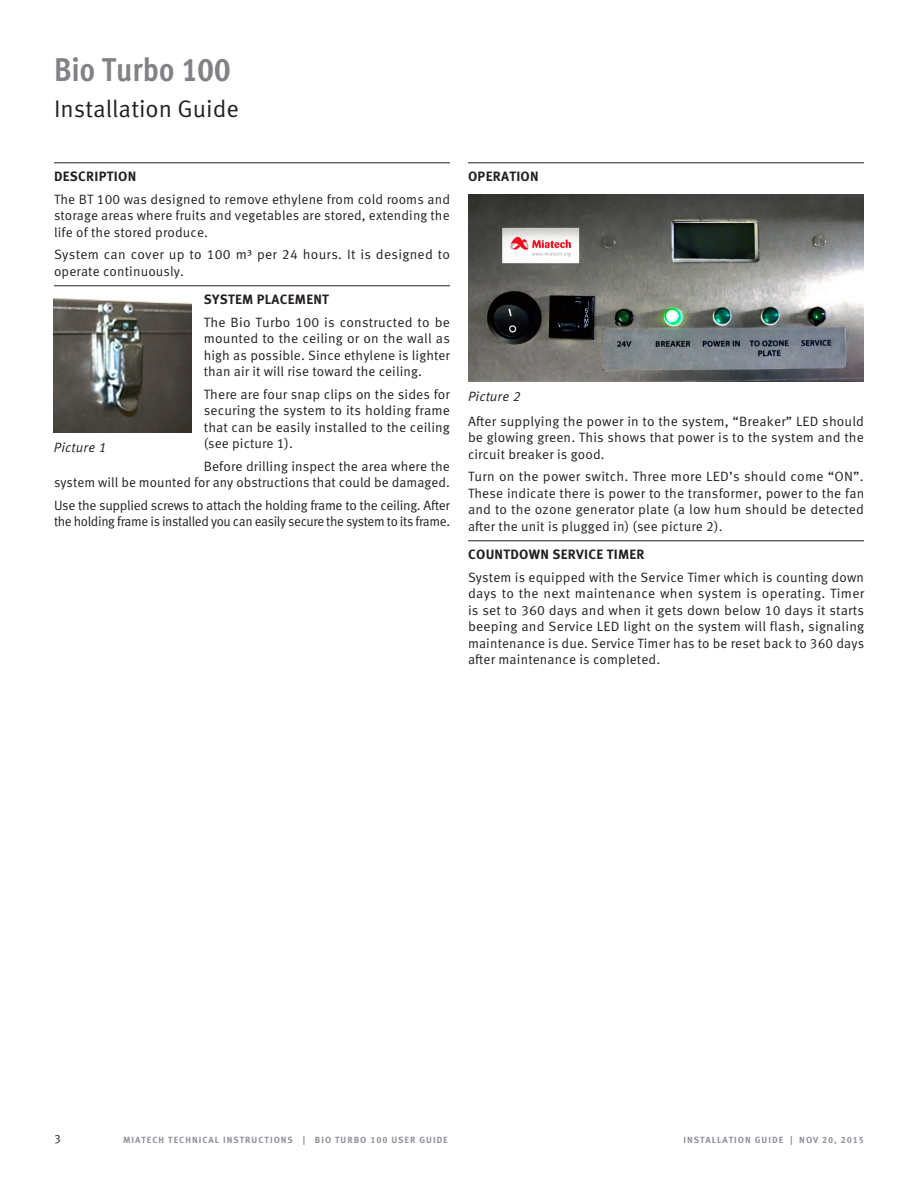
<style>
.page{position:relative;width:918px;height:1188px;background:#fff}
.page>*{position:absolute;margin:0;border:0;box-sizing:border-box;transform-origin:0 0}
.head_1{font:700 condensed 33px "Meta Pro";color:#808285}
.head_5{font:24px "Meta Pro Norm";color:#231f20}
.body_small{font:13.5px/16.5px "Meta Pro Norm";letter-spacing:.01em;color:#231f20;text-align:justify}
.body_small-2{font:13.5px/16.5px "Meta Pro Norm";letter-spacing:-.025em;color:#231f20}
.inst_guide_header{font:700 13.5px "Meta Pro";letter-spacing:.02em;color:#231f20}
.body_small-3{font:13.5px "Meta Pro Norm Ita";letter-spacing:.01em;color:#231f20}
.body{font:12px "Meta Pro Norm";color:#231f20}
.body-2{font:700 9px "Meta Pro";letter-spacing:.11em;color:#948f99}
</style>
<div class="page">
<hr style="left:54px;top:162px;width:396px;height:1px;background:#231f20">
<hr style="left:54px;top:285px;width:396px;height:1px;background:#231f20">
<hr style="left:468px;top:162px;width:396px;height:1px;background:#231f20">
<hr style="left:468px;top:540px;width:396px;height:1px;background:#231f20">
<img style="left:468px;top:194px;width:396px;height:187px">
<img style="left:54px;top:298px;width:138px;height:135px">
<p class="head_1" style="left:54px;top:44px;width:178px">Bio Turbo 100</p>
<p class="head_5" style="left:54px;top:91px;width:187px">Installation Guide</p>
<p class="inst_guide_header" style="left:54px;top:166px;width:49px">DESCRIPTION</p>
<p class="body_small" style="left:54px;top:190px;width:398px">The BT 100 was designed to remove ethylene from cold rooms and storage areas where fruits and vegetables are stored, extending the life of the stored produce.</p>
<p class="body_small" style="left:54px;top:245px;width:398px">System can cover up to 100 m³ per 24 hours. It is designed to operate continuously.</p>
<p class="inst_guide_header" style="left:204px;top:289px;width:111px">SYSTEM PLACEMENT</p>
<p class="body_small" style="left:204px;top:313px;width:248px">The Bio Turbo 100 is constructed to be mounted to the ceiling or on the wall as high as possible. Since ethylene is lighter than air it will rise toward the ceiling.</p>
<p class="body_small" style="left:204px;top:385px;width:248px">There are four snap clips on the sides for securing the system to its holding frame that can be easily installed to the ceiling (see picture 1).</p>
<p class="body_small" style="left:54px;top:457px;width:398px;text-align:right">Before drilling inspect the area where the<br>system will be mounted for any obstructions that could be damaged.</p>
<p class="body_small-2" style="left:54px;top:496px;width:397px">Use the supplied screws to attach the holding frame to the ceiling. After the holding frame is installed you can easily secure the system to its frame.</p>
<p class="body_small-3" style="left:54px;top:437px;width:54px">Picture 1</p>
<p class="inst_guide_header" style="left:468px;top:166px;width:9px">OPE</p>
<p class="inst_guide_header" style="left:493px;top:166px;width:17px">RATION</p>
<p class="body_small-3" style="left:468px;top:386px;width:54px">Picture 2</p>
<p class="body_small" style="left:468px;top:412px;width:398px">After supplying the power in to the system, “Breaker” LED should be glowing green. This shows that power is to the system and the circuit breaker is good.</p>
<p class="body_small" style="left:468px;top:467px;width:398px;text-align:left">Turn on the power switch. Three more LED’s should come “ON”.<br>These indicate there is power to the transformer, power to the fan and to the ozone generator plate (a low hum should be detected after the unit is plugged in) (see picture 2).</p>
<p class="inst_guide_header" style="left:468px;top:544px;width:36px">COUNTDO</p>
<p class="inst_guide_header" style="left:529px;top:544px;width:117px">WN SERVICE TI MER</p>
<p class="body_small" style="left:468px;top:568px;width:398px">System is equipped with the Service Timer which is counting down days to the next maintenance when system is operating. Timer is set to 360 days and when it gets down below 10 days it starts beeping and Service LED light on the system will flash, signaling maintenance is due. Service Timer has to be reset back to 360 days after maintenance is completed.</p>
<p class="body" style="left:54px;top:1130px;width:8px">3</p>
<p class="body-2" style="left:123px;top:1133px;width:15px">MIATECH</p>
<p class="body-2" style="left:168px;top:1133px;width:7px">TECHNICA</p>
<p class="body-2" style="left:215px;top:1133px;width:50px">L INSTRUCTION</p>
<p class="body-2" style="left:288px;top:1133px;width:55px">S | BIO TURB</p>
<p class="body-2" style="left:360px;top:1133px;width:89px">O 100 USER GUIDE</p>
<p class="body-2" style="left:683px;top:1133px;width:182px">INSTALLATION GUIDE | NOV 20, 2015</p>
</div>
